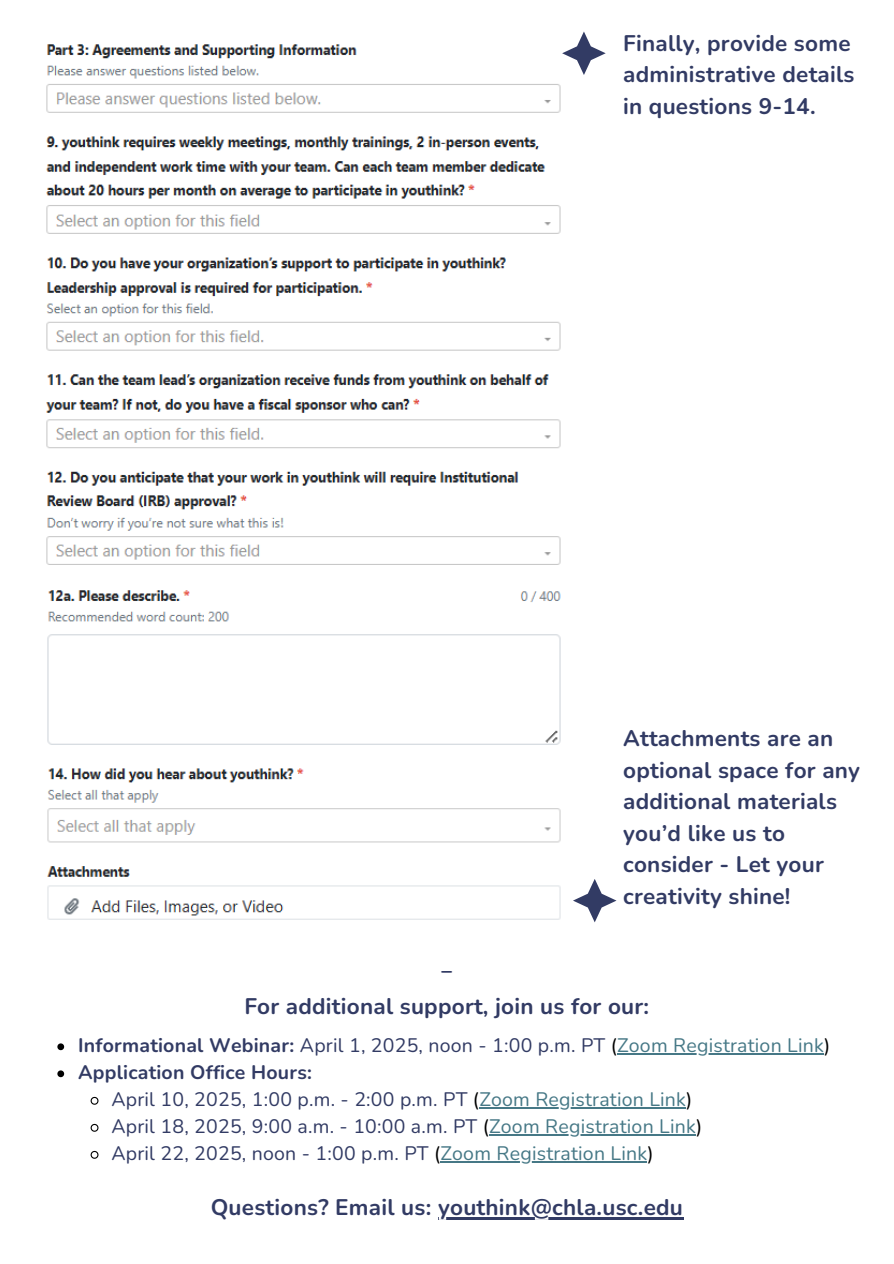
<style>
.page{position:relative;width:894px;height:1264px;background:#fff}
.page>*{position:absolute;margin:0;border:0;box-sizing:border-box;transform-origin:0 0}
.t1{font:700 22.5px/31.5px "Nunito";letter-spacing:.01em;color:#323b64}
.t2{font:19.5px "Nunito";letter-spacing:.01em;color:#323b64}
.t3{font:700 19.5px "Nunito";letter-spacing:.01em;color:#323b64}
.s1{font-weight:700}
.s2{color:#000}
.s3{color:#467886}
</style>
<div class="page">
<img style="left:46px;top:44px;width:515px;height:520px">
<img style="left:47px;top:590px;width:514px;height:330px">
<svg style="left:562px;top:31px;width:43px;height:44px"></svg>
<svg style="left:573px;top:879px;width:43px;height:43px"></svg>
<svg style="left:57px;top:1043px;width:7px;height:7px"></svg>
<hr style="left:617px;top:1053px;width:206px;height:1px;background:#467886">
<svg style="left:57px;top:1070px;width:7px;height:7px"></svg>
<svg style="left:90px;top:1096px;width:9px;height:9px"></svg>
<hr style="left:479px;top:1107px;width:207px;height:1px;background:#467886">
<svg style="left:90px;top:1123px;width:9px;height:9px"></svg>
<hr style="left:489px;top:1134px;width:206px;height:1px;background:#467886">
<svg style="left:90px;top:1150px;width:9px;height:9px"></svg>
<hr style="left:440px;top:1161px;width:207px;height:1px;background:#467886">
<hr style="left:438px;top:1216px;width:245px;height:3px;background:#323b64">
<p class="t1" style="left:623px;top:26px;width:233px">Finally, provide some administrative details in questions 9-14.</p>
<p class="t1" style="left:623px;top:722px;width:238px">Attachments are an optional space for any additional materials you’d like us to consider - Let your creativity shine!</p>
<p class="t1" style="left:244px;top:941px;width:406px;line-height:42.8px;text-align:center">_<br>For additional support, join us for our:</p>
<p class="t2" style="left:78px;top:1032px;width:753px"><span class="s1">Informational Webinar:</span> April 1, 2025, noon - 1:00 p.m. PT <span class="s2">(</span><span class="s3">Zoom Registration Link</span><span class="s2">)</span></p>
<p class="t3" style="left:78px;top:1059px;width:235px">Application Office Hours:</p>
<p class="t2" style="left:111px;top:1086px;width:582px">April 10, 2025, 1:00 p.m. - 2:00 p.m. PT <span class="s2">(</span><span class="s3">Zoom Registration Link</span><span class="s2">)</span></p>
<p class="t2" style="left:111px;top:1113px;width:592px">April 18, 2025, 9:00 a.m. - 10:00 a.m. PT <span class="s2">(</span><span class="s3">Zoom Registration Link</span><span class="s2">)</span></p>
<p class="t2" style="left:111px;top:1140px;width:543px">April 22, 2025, noon - 1:00 p.m. PT <span class="s2">(</span><span class="s3">Zoom Registration Link</span><span class="s2">)</span></p>
<p class="t1" style="left:211px;top:1190px;width:473px">Questions? Email us: youthink@chla.usc.edu</p>
</div>
